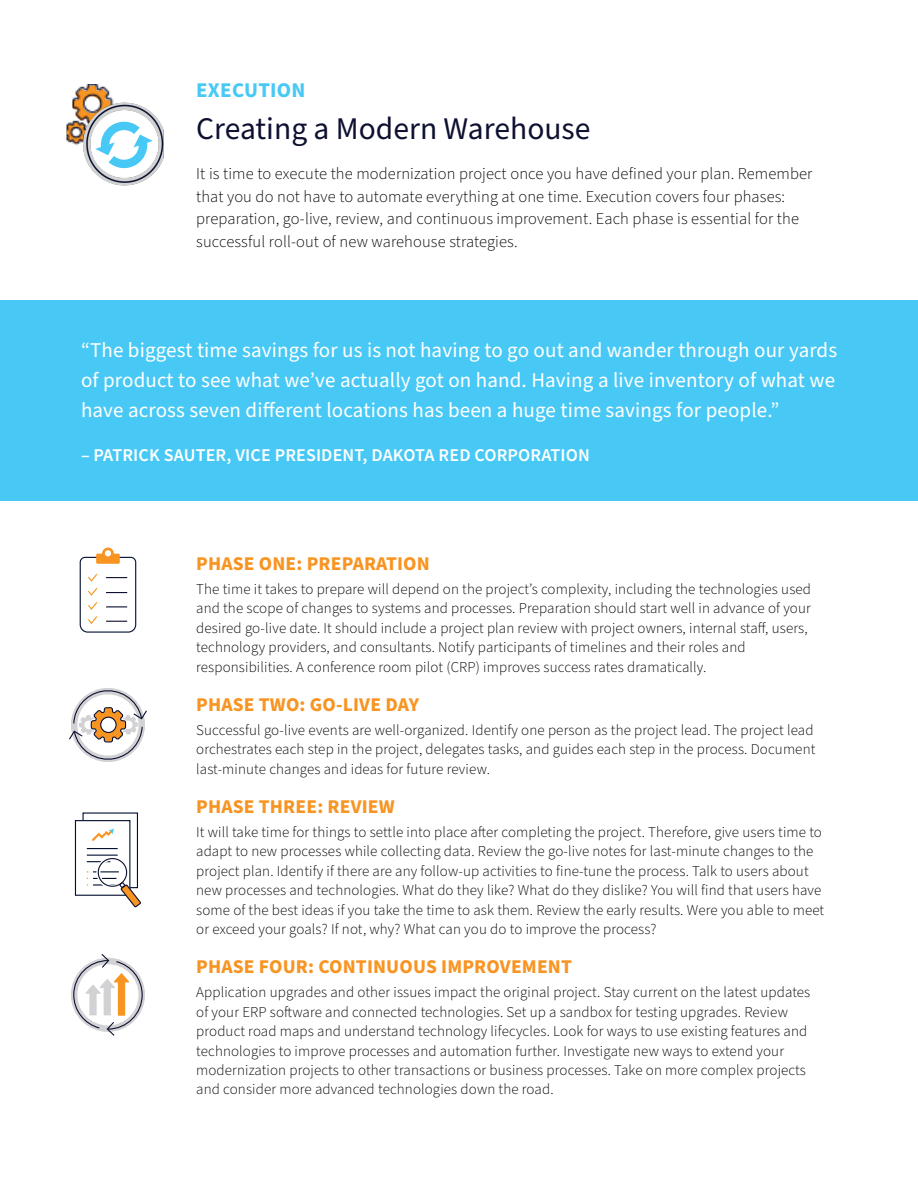
<style>
.page{position:relative;width:918px;height:1188px;background:#fff}
.page>*{position:absolute;margin:0;border:0;box-sizing:border-box;transform-origin:0 0}
.t1{font:31.5px "Source Sans Pro";color:#0d1030}
.t2{font:21px/30px "Source Sans Pro";letter-spacing:.005em;color:#fff;text-align:justify}
.t3{font:700 21px "Source Sans Pro";letter-spacing:.01em;color:#48c9f5}
.t4{font:700 19.5px "Source Sans Pro";letter-spacing:.01em;color:#f89421}
.t5{font:600 18px "Source Sans Pro";letter-spacing:.01em;color:#fff}
.t6{font:300 16.5px/22.5px "Source Sans Pro";letter-spacing:.01em;color:#000}
.t7{font:300 15px/19.5px "Source Sans Pro";letter-spacing:.01em;color:#000}
</style>
<div class="page">
<img style="left:66px;top:85px;width:33px;height:59px">
<svg style="left:73px;top:86px;width:56px;height:59px"></svg>
<img style="left:83px;top:103px;width:81px;height:83px">
<div style="left:0;top:301px;width:918px;height:200px;background:#48c9f5"></div>
<svg style="left:79px;top:548px;width:58px;height:85px"></svg>
<svg style="left:69px;top:688px;width:78px;height:74px"></svg>
<div style="left:83px;top:812px;width:55px;height:76px;border:1px solid #001031"></div>
<div style="left:75px;top:821px;width:55px;height:74px;background:#fff"></div>
<div style="left:75px;top:820px;width:55px;height:76px;border:1px solid #001031"></div>
<hr style="left:87px;top:848px;width:31px;height:1px;background:#001031">
<svg style="left:87px;top:861px;width:23px;height:1px"></svg>
<hr style="left:87px;top:855px;width:31px;height:1px;background:#001031">
<svg style="left:87px;top:871px;width:32px;height:1px"></svg>
<svg style="left:91px;top:828px;width:24px;height:14px"></svg>
<div style="left:96px;top:856px;width:33px;height:33px;border:4px solid #fff;border-radius:50%"></div>
<div style="left:98px;top:858px;width:29px;height:29px;border:1px solid #0d1030;border-radius:50%"></div>
<svg style="left:87px;top:878px;width:54px;height:30px"></svg>
<svg style="left:73px;top:954px;width:70px;height:82px"></svg>
<h2 class="t3" style="left:196px;top:75px;width:111px">EXECUTION</h2>
<h1 class="t1" style="left:196px;top:107px;width:396px">Creating a Modern Warehouse</h1>
<p class="t6" style="left:196px;top:163px;width:618px">It is time to execute the modernization project once you have defined your plan. Remember that you do not have to automate everything at one time. Execution covers four phases: preparation, go-live, review, and continuous improvement. Each phase is essential for the successful roll-out of new warehouse strategies.</p>
<p class="t2" style="left:81px;top:336px;width:758px">“The biggest time savings for us is not having to go out and wander through our yards of product to see what weʼve actually got on hand. Having a live inventory of what we have across seven different locations has been a huge time savings for people.”</p>
<p class="t5" style="left:81px;top:442px;width:510px">– PATRICK SAUTER, VICE PRESIDENT, DAKOTA RED CORPORATION</p>
<h3 class="t4" style="left:196px;top:550px;width:235px">PHASE ONE: PREPARATION</h3>
<p class="t7" style="left:196px;top:579px;width:616px">The time it takes to prepare will depend on the projectʼs complexity, including the technologies used and the scope of changes to systems and processes. Preparation should start well in advance of your desired go-live date. It should include a project plan review with project owners, internal staff, users, technology providers, and consultants. Notify participants of timelines and their roles and responsibilities. A conference room pilot (CRP) improves success rates dramatically.</p>
<h3 class="t4" style="left:196px;top:691px;width:224px">PHASE TWO: GO-LIVE DAY</h3>
<p class="t7" style="left:196px;top:720px;width:621px">Successful go-live events are well-organized. Identify one person as the project lead. The project lead orchestrates each step in the project, delegates tasks, and guides each step in the process. Document last-minute changes and ideas for future review.</p>
<h3 class="t4" style="left:196px;top:793px;width:200px">PHASE THREE: REVIEW</h3>
<p class="t7" style="left:196px;top:822px;width:630px">It will take time for things to settle into place after completing the project. Therefore, give users time to adapt to new processes while collecting data. Review the go-live notes for last-minute changes to the project plan. Identify if there are any follow-up activities to fine-tune the process. Talk to users about new processes and technologies. What do they like? What do they dislike? You will find that users have some of the best ideas if you take the time to ask them. Review the early results. Were you able to meet or exceed your goals? If not, why? What can you do to improve the process?</p>
<h3 class="t4" style="left:196px;top:953px;width:377px">PHASE FOUR: CONTINUOUS IMPROVEMENT</h3>
<p class="t7" style="left:196px;top:983px;width:616px">Application upgrades and other issues impact the original project. Stay current on the latest updates of your ERP software and connected technologies. Set up a sandbox for testing upgrades. Review product road maps and understand technology lifecycles. Look for ways to use existing features and technologies to improve processes and automation further. Investigate new ways to extend your modernization projects to other transactions or business processes. Take on more complex projects and consider more advanced technologies down the road.</p>
</div>
